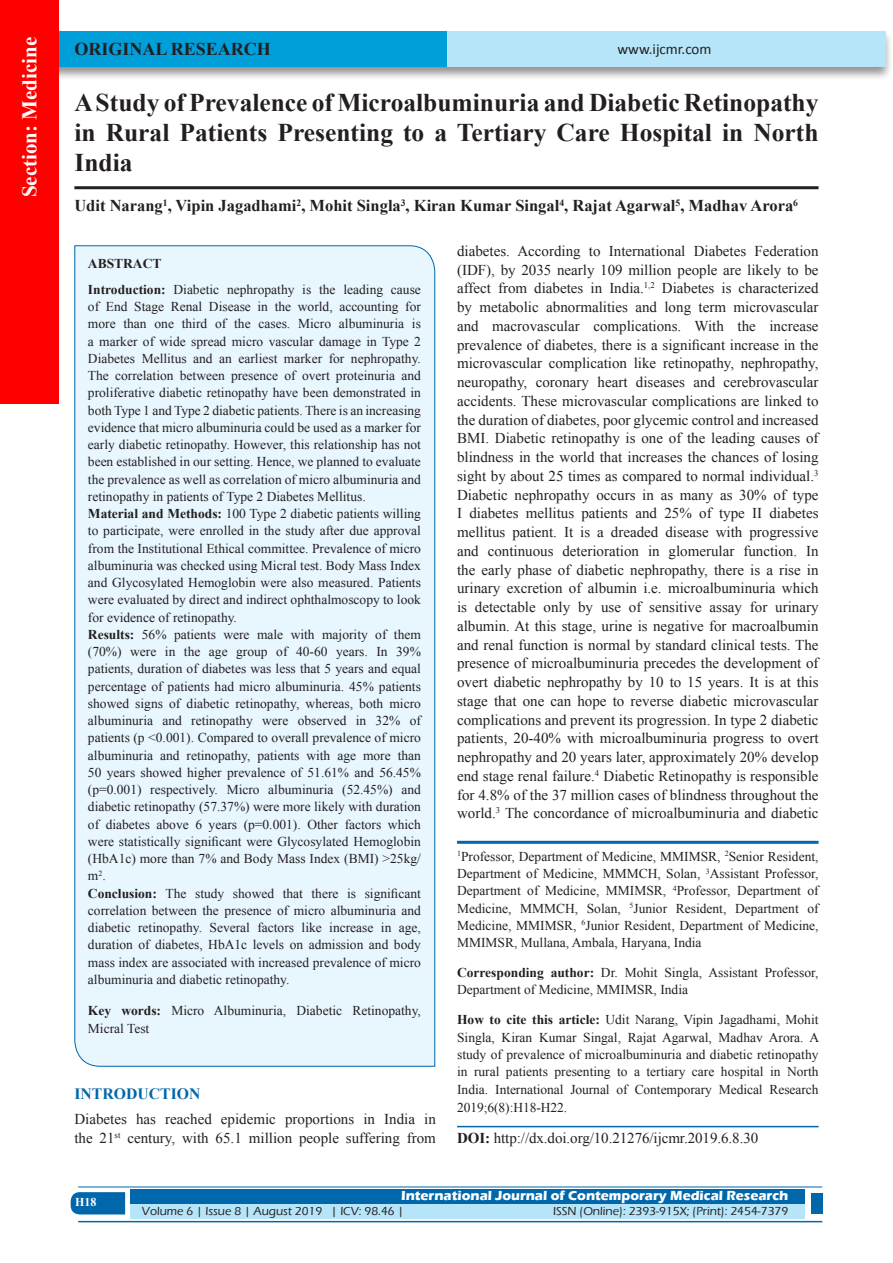
<style>
.page{position:relative;width:893px;height:1263px;background:#fff}
.page>*{position:absolute;margin:0;border:0;box-sizing:border-box;transform-origin:0 0}
.A_Title_New{font:700 25.5px/30px "Times New Roman";color:#231f20;text-align:justify}
.t1{font:700 21px "Times New Roman";color:#fff}
.AT_new{font:700 18px "Times New Roman";color:#231f20}
.AU-New{font:700 16.5px "Times New Roman";color:#231f20}
.t2{font:700 15.75px "Times New Roman";color:#0067aa}
.TX_New{font:15px/18.8px "Times New Roman";color:#231f20}
.t3{font:15px "Calibri";color:#231f20}
.Affi_New{font:13.5px/17.2px "Times New Roman";color:#231f20}
.HTC_new{font:13.5px/17.5px "Times New Roman";letter-spacing:-.005em;color:#231f20;text-align:justify}
.Corresponding{font:13.5px/17.2px "Times New Roman";color:#231f20}
.t4{font:700 13.5px "Eras ITC";color:#fff}
.t5{font:500 12px "Eras ITC";color:#231f20}
.t6{font:700 12px "Times New Roman";color:#fff}
.s1{font-weight:700}
</style>
<div class="page">
<div style="left:19px;top:29px;width:874px;height:52px;background:#231f20;opacity:.5"></div>
<div style="left:28px;top:31px;width:857px;height:35px;background:#b6e4f9"></div>
<div style="left:28px;top:31px;width:418px;height:35px;background:#009fda"></div>
<div style="left:0;top:0;width:59px;height:404px;background:#f00"></div>
<svg style="left:71px;top:1192px;width:54px;height:22px"></svg>
<div style="left:130px;top:1189px;width:674px;height:15px;background:#0067aa"></div>
<div style="left:130px;top:1204px;width:674px;height:15px;background:#b6e4f9"></div>
<hr style="left:78px;top:1186px;width:744px;height:1px;background:#0067aa">
<hr style="left:78px;top:1221px;width:744px;height:1px;background:#0067aa">
<div style="left:811px;top:1193px;width:11px;height:21px;background:#0067aa"></div>
<hr style="left:74px;top:186px;width:745px;height:3px;background:#231f20">
<div style="left:74px;top:245px;width:361px;height:822px;background:#e8f6fd"></div>
<hr style="left:457px;top:841px;width:362px;height:3px;background:#0067aa">
<hr style="left:457px;top:1126px;width:362px;height:1px;background:#0067aa">
<h2 class="t1" style="left:15px;top:197px;width:162px;rotate:-90deg">Section: Medicine</h2>
<p class="AT_new" style="left:74px;top:36px;width:198px">ORIGINAL RESEARCH</p>
<p class="t3" style="left:617px;top:40px;width:96px">www.ijcmr.com</p>
<p class="A_Title_New" style="left:74px;top:87px;width:746px">A Study of Prevalence of Microalbuminuria and Diabetic Retinopathy in Rural Patients Presenting to a Tertiary Care Hospital in North India</p>
<p class="AU-New" style="left:74px;top:194px;width:725px">Udit Narang<sup>1</sup>, Vipin Jagadhami<sup>2</sup>, Mohit Singla<sup>3</sup>, Kiran Kumar Singal<sup>4</sup>, Rajat Agarwal<sup>5</sup>, Madhav Arora<sup>6</sup></p>
<p class="Affi_New" style="left:88px;top:250px;width:335px;line-height:25.8px"><span class="s1">ABSTRACT<br>Introduction:</span> Diabetic nephropathy is the leading cause</p>
<p class="Affi_New" style="left:88px;top:298px;width:335px">of End Stage Renal Disease in the world, accounting for more than one third of the cases. Micro albuminuria is a marker of wide spread micro vascular damage in Type 2<br>Diabetes Mellitus and an earliest marker for nephropathy.<br>The correlation between presence of overt proteinuria and proliferative diabetic retinopathy have been demonstrated in both Type 1 and Type 2 diabetic patients. There is an increasing evidence that micro albuminuria could be used as a marker for early diabetic retinopathy. However, this relationship has not been established in our setting. Hence, we planned to evaluate the prevalence as well as correlation of micro albuminuria and retinopathy in patients of Type 2 Diabetes Mellitus.<br><span class="s1">Material and Methods:</span> 100 Type 2 diabetic patients willing to participate, were enrolled in the study after due approval from the Institutional Ethical committee. Prevalence of micro albuminuria was checked using Micral test. Body Mass Index and Glycosylated Hemoglobin were also measured. Patients were evaluated by direct and indirect ophthalmoscopy to look for evidence of retinopathy.<br><span class="s1">Results:</span> 56% patients were male with majority of them (70%) were in the age group of 40-60 years. In 39% patients, duration of diabetes was less that 5 years and equal percentage of patients had micro albuminuria. 45% patients showed signs of diabetic retinopathy, whereas, both micro albuminuria and retinopathy were observed in 32% of patients (p &lt;0.001). Compared to overall prevalence of micro albuminuria and retinopathy, patients with age more than 50 years showed higher prevalence of 51.61% and 56.45% (p=0.001) respectively. Micro albuminuria (52.45%) and diabetic retinopathy (57.37%) were more likely with duration of diabetes above 6 years (p=0.001). Other factors which were statistically significant were Glycosylated Hemoglobin (HbA1c) more than 7% and Body Mass Index (BMI) &gt;25kg/ m<sup>2</sup>.<br><span class="s1">Conclusion:</span> The study showed that there is significant correlation between the presence of micro albuminuria and diabetic retinopathy. Several factors like increase in age, duration of diabetes, HbA1c levels on admission and body mass index are associated with increased prevalence of micro albuminuria and diabetic retinopathy.</p>
<p class="Affi_New" style="left:88px;top:1001px;width:334px;line-height:18px"><span class="s1">Key words:</span> Micro Albuminuria, Diabetic Retinopathy,<br>Micral Test</p>
<h1 class="t2" style="left:74px;top:1083px;width:127px">INTRODUCTION</h1>
<p class="TX_New" style="left:74px;top:1109px;width:363px">Diabetes has reached epidemic proportions in India in the 21<sup>st</sup> century, with 65.1 million people suffering from</p>
<p class="TX_New" style="left:457px;top:241px;width:363px;text-align:justify">diabetes. According to International Diabetes Federation (IDF), by 2035 nearly 109 million people are likely to be affect from diabetes in India.<sup>1,2</sup> Diabetes is characterized by metabolic abnormalities and long term microvascular and macrovascular complications. With the increase prevalence of diabetes, there is a significant increase in the microvascular complication like retinopathy, nephropathy, neuropathy, coronary heart diseases and cerebrovascular accidents. These microvascular complications are linked to the duration of diabetes, poor glycemic control and increased BMI. Diabetic retinopathy is one of the leading causes of blindness in the world that increases the chances of losing sight by about 25 times as compared to normal individual.<sup>3<br></sup>Diabetic nephropathy occurs in as many as 30% of type I diabetes mellitus patients and 25% of type II diabetes mellitus patient. It is a dreaded disease with progressive and continuous deterioration in glomerular function. In the early phase of diabetic nephropathy, there is a rise in urinary excretion of albumin i.e. microalbuminuria which is detectable only by use of sensitive assay for urinary albumin. At this stage, urine is negative for macroalbumin and renal function is normal by standard clinical tests. The presence of microalbuminuria precedes the development of overt diabetic nephropathy by 10 to 15 years. It is at this stage that one can hope to reverse diabetic microvascular complications and prevent its progression. In type 2 diabetic patients, 20-40% with microalbuminuria progress to overt nephropathy and 20 years later, approximately 20% develop end stage renal failure.<sup>4</sup> Diabetic Retinopathy is responsible for 4.8% of the 37 million cases of blindness throughout the world.<sup>3</sup> The concordance of microalbuminuria and diabetic</p>
<p class="Affi_New" style="left:457px;top:847px;width:363px;text-align:justify"><sup>1</sup>Professor, Department of Medicine, MMIMSR, <sup>2</sup>Senior Resident, Department of Medicine, MMMCH, Solan, <sup>3</sup>Assistant Professor, Department of Medicine, MMIMSR, <sup>4</sup>Professor, Department of Medicine, MMMCH, Solan, <sup>5</sup>Junior Resident, Department of Medicine, MMIMSR, <sup>6</sup>Junior Resident, Department of Medicine, MMIMSR, Mullana, Ambala, Haryana, India</p>
<p class="Corresponding" style="left:457px;top:964px;width:363px"><span class="s1">Corresponding author:</span> Dr. Mohit Singla, Assistant Professor,<br>Department of Medicine, MMIMSR, India</p>
<p class="HTC_new" style="left:457px;top:1011px;width:364px"><span class="s1">How to cite this article:</span> Udit Narang, Vipin Jagadhami, Mohit Singla, Kiran Kumar Singal, Rajat Agarwal, Madhav Arora. A study of prevalence of microalbuminuria and diabetic retinopathy in rural patients presenting to a tertiary care hospital in North India. International Journal of Contemporary Medical Research 2019;6(8):H18-H22.</p>
<p class="TX_New" style="left:457px;top:1128px;width:303px"><span class="s1">DOI:</span> http://dx.doi.org/10.21276/ijcmr.2019.6.8.30</p>
<h4 class="t6" style="left:75px;top:1194px;width:23px">H18</h4>
<p class="t4" style="left:401px;top:1188px;width:389px">International Journal of Contemporary Medical Research</p>
<p class="t5" style="left:142px;top:1204px;width:263px">Volume 6 | Issue 8 | August 2019 | ICV: 98.46 |</p>
<p class="t5" style="left:553px;top:1204px;width:237px">ISSN (Online): 2393-915X; (Print): 2454-7379</p>
</div>
